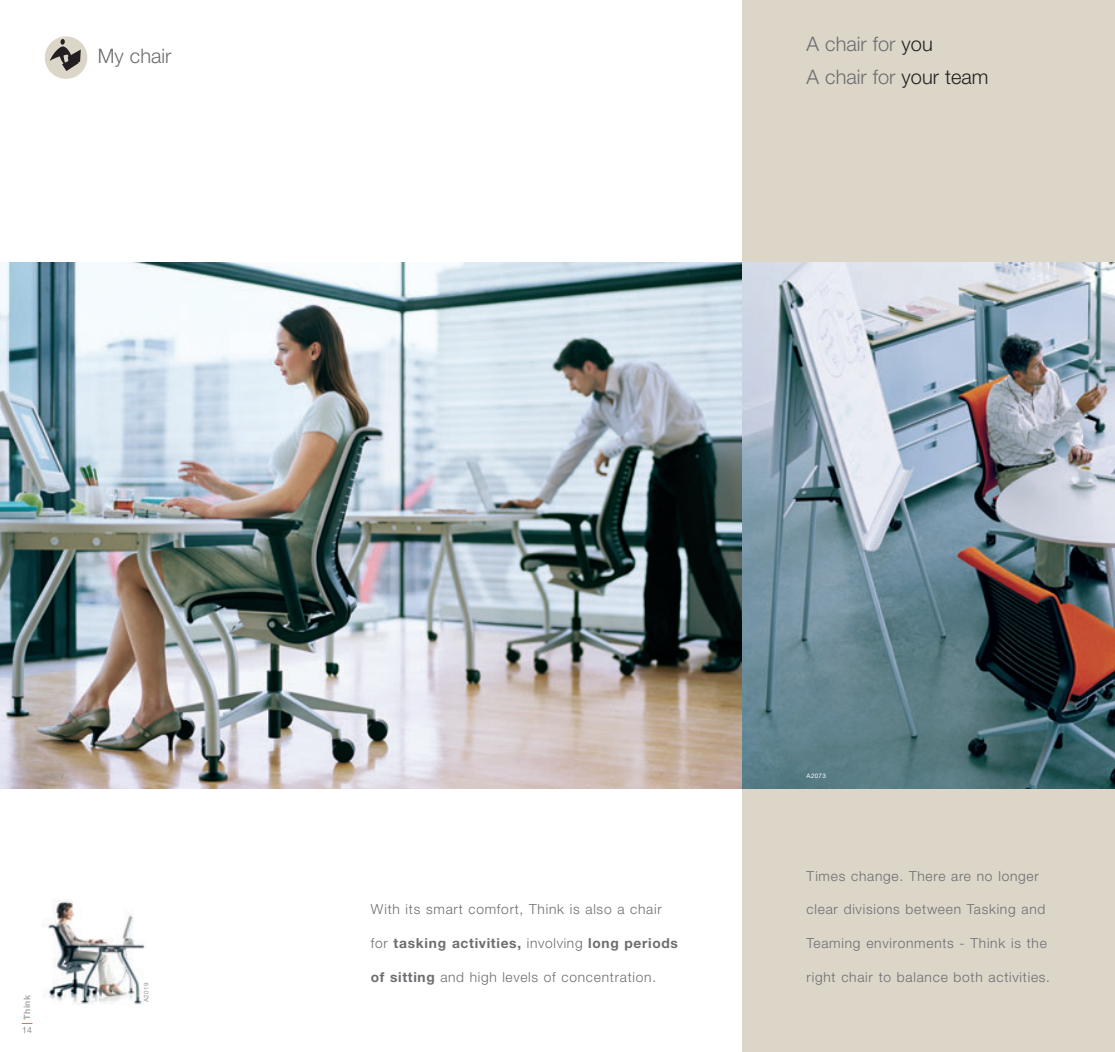
<style>
.page{position:relative;width:1115px;height:1052px;background:#fff}
.page>*{position:absolute;margin:0;border:0;box-sizing:border-box;transform-origin:0 0}
.t1{font:300 20px/33.8px "Helvetica Neue";color:#6c6d70}
.t2{font:300 13.75px "Helvetica Neue";letter-spacing:.055em;color:#6c6d70}
.t3{font:700 13.75px "Helvetica Neue";letter-spacing:.05em;color:#6c6d70}
.t4{font:700 8.75px "Helvetica Neue";letter-spacing:.055em;color:#a8a9ad}
.t5{font:300 8.75px "Helvetica Neue";color:#6d6e71}
.t6{font:6.25px "Helvetica Neue";letter-spacing:.055em;color:#939598}
.t7{font:6.25px "Helvetica Neue";letter-spacing:.055em;color:#fff}
.s1{color:#231f20}
.s2{font-weight:300}
.s3{font-weight:700}
</style>
<div class="page">
<img style="left:42px;top:899px;width:103px;height:105px">
<img style="left:0;top:262px;width:743px;height:526px">
<div style="left:45px;top:36px;width:42px;height:43px;background:#dcd6c9;border-radius:50%"></div>
<svg style="left:50px;top:39px;width:31px;height:32px"></svg>
<div style="left:743px;top:0;width:372px;height:1051px;background:#dcd6c9"></div>
<img style="left:743px;top:262px;width:372px;height:526px">
<h1 class="t1" style="left:98px;top:41px;width:75px">My chair</h1>
<h1 class="t1" style="left:807px;top:28px;width:183px">A chair for <span class="s1">you<br></span>A chair for <span class="s1">your team</span></h1>
<p class="t4" style="left:24px;top:1019px;width:26px;rotate:-90deg">Think</p>
<p class="t5" style="left:22px;top:1026px;width:11px">14</p>
<p class="t6" style="left:144px;top:1002px;width:21px;rotate:-90deg">A2019</p>
<p class="t2" style="left:371px;top:904px;width:293px">With its smart comfort, Think is also a chair</p>
<p class="t3" style="left:371px;top:938px;width:309px"><span class="s2">for</span> tasking activities, <span class="s2">involving</span> long periods</p>
<p class="t2" style="left:371px;top:971px;width:287px"><span class="s3">of sitting</span> and high levels of concentration.</p>
<p class="t7" style="left:807px;top:773px;width:21px">A2073</p>
<p class="t2" style="left:807px;top:870px;width:234px">Times change. There are no longer</p>
<p class="t2" style="left:807px;top:904px;width:240px">clear divisions between Tasking and</p>
<p class="t2" style="left:807px;top:938px;width:242px">Teaming environments - Think is the</p>
<p class="t2" style="left:807px;top:971px;width:245px">right chair to balance both activities.</p>
</div>
